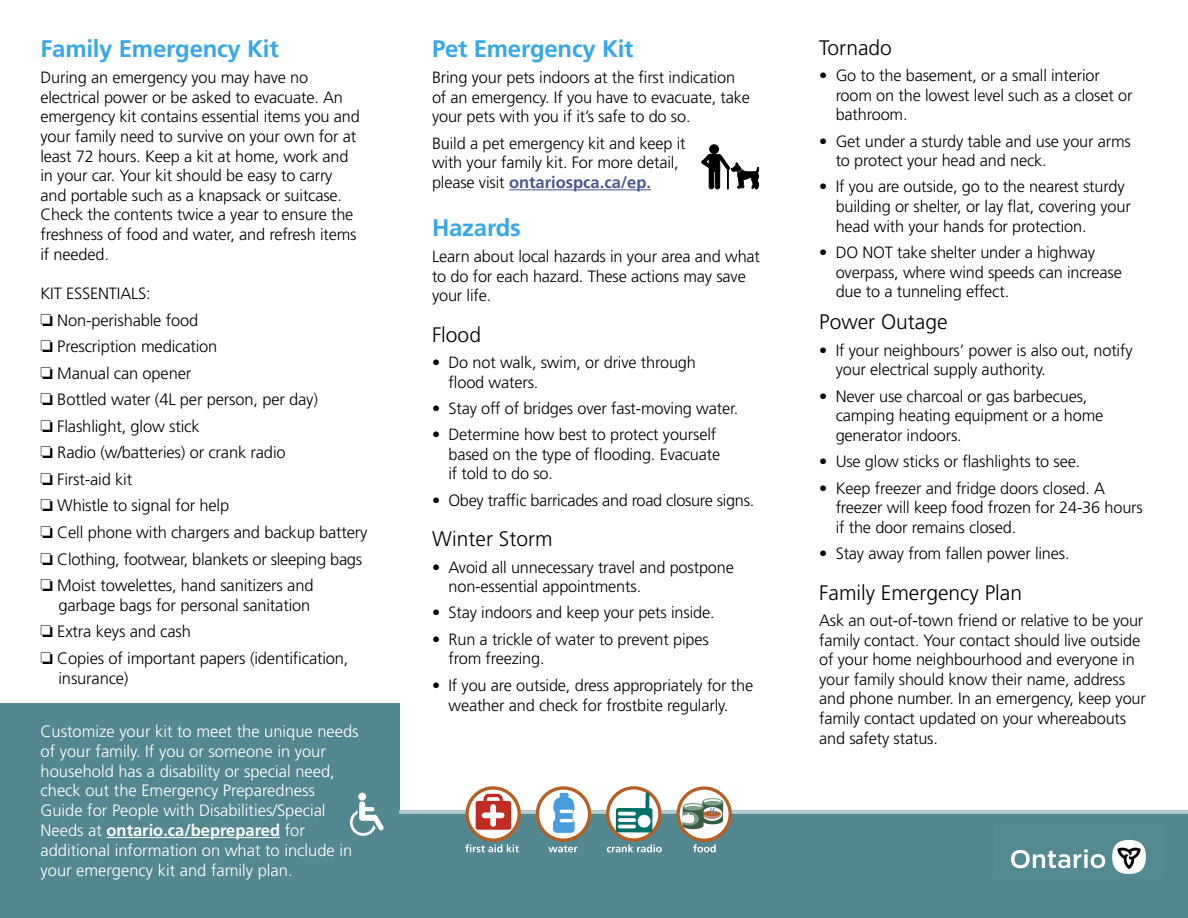
<style>
.page{position:relative;width:1188px;height:918px;background:#fff}
.page>*{position:absolute;margin:0;border:0;box-sizing:border-box;transform-origin:0 0}
.t1{font:700 24px "Frutiger LT Std";letter-spacing:-.01em;color:#36a7e9}
.t2{font:300 21px "Frutiger LT Std";color:#000}
.t3{font:300 16.5px/19.8px "Frutiger LT Std";letter-spacing:-.01em;color:#000;text-align:right}
.t4{font:300 16.5px/19.8px "Frutiger LT Std";color:#fff}
.t5{font:700 16.5px "Frutiger LT Std";color:#465792}
.t6{font:300 16.35px/19.6px "Frutiger LT Std";letter-spacing:-.01em;color:#000}
.s1{font-weight:700}
.s2{font-weight:300;font-size:16.35px;color:#000}
</style>
<div class="page">
<div style="left:0;top:703px;width:400px;height:215px;background:#548890"></div>
<hr style="left:107px;top:837px;width:173px;height:1px;background:#fff">
<hr style="left:509px;top:189px;width:142px;height:1px;background:#465792">
<div style="left:710px;top:145px;width:9px;height:9px;background:#000;border-radius:50%"></div>
<div style="left:710px;top:145px;width:9px;height:9px;border:1px solid #000;border-radius:50%"></div>
<div style="left:709px;top:154px;width:11px;height:18px;background:#000"></div>
<div style="left:709px;top:154px;width:11px;height:18px;border:1px solid #000"></div>
<svg style="left:702px;top:154px;width:10px;height:15px"></svg>
<div style="left:715px;top:170px;width:5px;height:19px;background:#000;border-radius:2px"></div>
<div style="left:715px;top:169px;width:5px;height:20px;border:1px solid #000;border-radius:2px"></div>
<div style="left:709px;top:169px;width:5px;height:20px;background:#000;border-radius:2px"></div>
<div style="left:709px;top:169px;width:5px;height:20px;border:1px solid #000;border-radius:2px"></div>
<svg style="left:718px;top:154px;width:41px;height:35px"></svg>
<div style="left:358px;top:793px;width:8px;height:8px;background:#fff;border-radius:50%"></div>
<svg style="left:350px;top:801px;width:34px;height:35px"></svg>
<div style="left:465px;top:786px;width:56px;height:56px;border:3px solid #b75e22;border-radius:50%"></div>
<div style="left:536px;top:786px;width:55px;height:56px;border:3px solid #b75e22;border-radius:50%"></div>
<div style="left:606px;top:786px;width:56px;height:56px;border:3px solid #b75e22;border-radius:50%"></div>
<div style="left:676px;top:786px;width:56px;height:56px;border:3px solid #b75e22;border-radius:50%"></div>
<svg style="left:400px;top:791px;width:788px;height:127px"></svg>
<img style="left:995px;top:824px;width:167px;height:52px">
<h1 class="t1" style="left:40px;top:34px;width:240px">Family Emergency Kit</h1>
<p class="t6" style="left:40px;top:68px;width:321px">During an emergency you may have no electrical power or be asked to evacuate. An emergency kit contains essential items you and your family need to survive on your own for at least 72 hours. Keep a kit at home, work and in your car. Your kit should be easy to carry and portable such as a knapsack or suitcase.<br>Check the contents twice a year to ensure the freshness of food and water, and refresh items if needed.</p>
<p class="t6" style="left:40px;top:284px;width:112px">KIT ESSENTIALS:</p>
<p class="t3" style="left:40px;top:310px;width:159px">□ Non-perishable food</p>
<p class="t3" style="left:40px;top:337px;width:178px">□ Prescription medication</p>
<p class="t3" style="left:40px;top:363px;width:152px">□ Manual can opener</p>
<p class="t3" style="left:40px;top:390px;width:279px">□ Bottled water (4L per person, per day)</p>
<p class="t3" style="left:40px;top:416px;width:161px">□ Flashlight, glow stick</p>
<p class="t3" style="left:40px;top:443px;width:247px">□ Radio (w/batteries) or crank radio</p>
<p class="t3" style="left:40px;top:470px;width:93px">□ First-aid kit</p>
<p class="t3" style="left:40px;top:496px;width:190px">□ Whistle to signal for help</p>
<p class="t3" style="left:40px;top:523px;width:329px">□ Cell phone with chargers and backup battery</p>
<p class="t3" style="left:40px;top:549px;width:323px">□ Clothing, footwear, blankets or sleeping bags</p>
<p class="t3" style="left:40px;top:576px;width:275px">□ Moist towelettes, hand sanitizers and garbage bags for personal sanitation</p>
<p class="t3" style="left:40px;top:622px;width:152px">□ Extra keys and cash</p>
<p class="t3" style="left:59px;top:649px;width:292px;text-align:left;text-indent:-18px">□ Copies of important papers (identification, insurance)</p>
<p class="t4" style="left:40px;top:722px;width:320px">Customize your kit to meet the unique needs of your family. If you or someone in your household has a disability or special need, check out the Emergency Preparedness Guide for People with Disabilities/Special Needs at <span class="s1">ontario.ca/beprepared</span> for additional information on what to include in your emergency kit and family plan.</p>
<h1 class="t1" style="left:432px;top:34px;width:203px">Pet Emergency Kit</h1>
<p class="t6" style="left:432px;top:68px;width:319px">Bring your pets indoors at the first indication of an emergency. If you have to evacuate, take your pets with you if it’s safe to do so.</p>
<p class="t6" style="left:432px;top:134px;width:255px">Build a pet emergency kit and keep it with your family kit. For more detail,</p>
<p class="t5" style="left:432px;top:173px;width:221px"><span class="s2">please visit</span> ontariospca.ca/ep.</p>
<h1 class="t1" style="left:432px;top:213px;width:90px">Hazards</h1>
<p class="t6" style="left:432px;top:247px;width:330px">Learn about local hazards in your area and what to do for each hazard. These actions may save your life.</p>
<p class="t2" style="left:432px;top:322px;width:51px">Flood</p>
<p class="t6" style="left:448px;top:353px;width:249px;text-indent:-16px">• Do not walk, swim, or drive through flood waters.</p>
<p class="t6" style="left:432px;top:399px;width:308px">• Stay off of bridges over fast-moving water.</p>
<p class="t6" style="left:448px;top:425px;width:273px;text-indent:-16px">• Determine how best to protect yourself based on the type of flooding. Evacuate if told to do so.</p>
<p class="t6" style="left:432px;top:491px;width:324px">• Obey traffic barricades and road closure signs.</p>
<p class="t2" style="left:432px;top:527px;width:122px">Winter Storm</p>
<p class="t6" style="left:448px;top:557px;width:287px;text-indent:-16px">• Avoid all unnecessary travel and postpone non-essential appointments.</p>
<p class="t6" style="left:432px;top:603px;width:284px">• Stay indoors and keep your pets inside.</p>
<p class="t6" style="left:448px;top:630px;width:262px;text-indent:-16px">• Run a trickle of water to prevent pipes from freezing.</p>
<p class="t6" style="left:432px;top:676px;width:323px;text-align:center">• If you are outside, dress appropriately for the weather and check for frostbite regularly.</p>
<p class="t2" style="left:819px;top:35px;width:74px">Tornado</p>
<p class="t6" style="left:836px;top:66px;width:298px;text-indent:-16px">• Go to the basement, or a small interior room on the lowest level such as a closet or bathroom.</p>
<p class="t6" style="left:836px;top:131px;width:297px;text-indent:-16px">• Get under a sturdy table and use your arms to protect your head and neck.</p>
<p class="t6" style="left:836px;top:177px;width:297px;text-indent:-16px">• If you are outside, go to the nearest sturdy building or shelter, or lay flat, covering your head with your hands for protection.</p>
<p class="t6" style="left:836px;top:243px;width:288px;text-indent:-16px">• DO NOT take shelter under a highway overpass, where wind speeds can increase due to a tunneling effect.</p>
<p class="t2" style="left:819px;top:310px;width:130px">Power Outage</p>
<p class="t6" style="left:836px;top:341px;width:298px;text-indent:-16px">• If your neighbours’ power is also out, notify your electrical supply authority.</p>
<p class="t6" style="left:836px;top:386px;width:269px;text-indent:-16px">• Never use charcoal or gas barbecues, camping heating equipment or a home generator indoors.</p>
<p class="t6" style="left:819px;top:452px;width:263px">• Use glow sticks or flashlights to see.</p>
<p class="t6" style="left:836px;top:478px;width:309px;text-indent:-16px">• Keep freezer and fridge doors closed. A freezer will keep food frozen for 24-36 hours if the door remains closed.</p>
<p class="t6" style="left:819px;top:544px;width:252px">• Stay away from fallen power lines.</p>
<p class="t2" style="left:819px;top:580px;width:204px">Family Emergency Plan</p>
<p class="t6" style="left:819px;top:611px;width:328px">Ask an out-of-town friend or relative to be your family contact. Your contact should live outside of your home neighbourhood and everyone in your family should know their name, address and phone number. In an emergency, keep your family contact updated on your whereabouts and safety status.</p>
</div>
